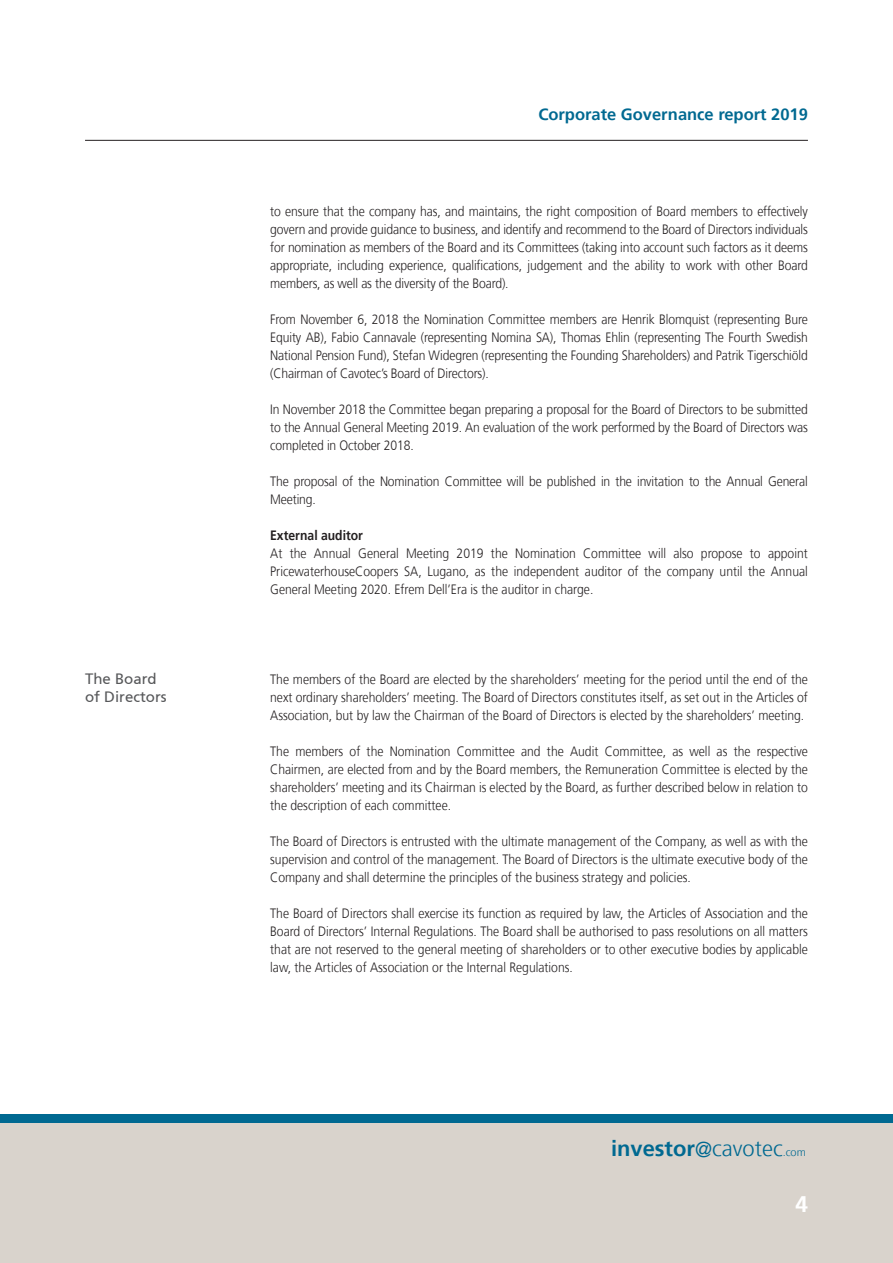
<style>
.page{position:relative;width:893px;height:1263px;background:#fff}
.page>*{position:absolute;margin:0;border:0;box-sizing:border-box;transform-origin:0 0}
.t1{font:700 22.5px "Frutiger 65";color:#fff}
.t2{font:700 21.9px "Frutiger 65";color:#006991}
.t3{font:700 16.5px "Frutiger 65";color:#006991}
.t4{font:15px "Frutiger 55 Roman";color:#57585a}
.t5{font:300 13.5px/18px "Frutiger";letter-spacing:-.01em;color:#231f20;text-align:justify;scale:.9 1}
.t6{font:700 13.5px "Frutiger 65";color:#231f20;scale:.9 1}
.s1{font-family:"Frutiger";font-weight:300;font-size:21.45px}
.s2{font-family:"Frutiger";font-weight:300}
.s3{font-family:"Frutiger";font-weight:300;font-size:10.95px}
</style>
<div class="page">
<div style="left:0;top:1114px;width:893px;height:149px;background:#d9d3cc"></div>
<div style="left:0;top:1114px;width:893px;height:9px;background:#006991"></div>
<hr style="left:85px;top:140px;width:723px;height:1px;background:#231f20">
<p class="t4" style="left:85px;top:670px;width:73px">The Board</p>
<p class="t4" style="left:85px;top:688px;width:83px">of Directors</p>
<p class="t3" style="left:538px;top:105px;width:271px">Corporate Governance report 2019</p>
<p class="t5" style="left:270px;top:203px;width:599px">to ensure that the company has, and maintains, the right composition of Board members to effectively govern and provide guidance to business, and identify and recommend to the Board of Directors individuals for nomination as members of the Board and its Committees (taking into account such factors as it deems appropriate, including experience, qualifications, judgement and the ability to work with other Board members, as well as the diversity of the Board).</p>
<p class="t5" style="left:270px;top:311px;width:599px">From November 6, 2018 the Nomination Committee members are Henrik Blomquist (representing Bure Equity AB), Fabio Cannavale (representing Nomina SA), Thomas Ehlin (representing The Fourth Swedish National Pension Fund), Stefan Widegren (representing the Founding Shareholders) and Patrik Tigerschiöld (Chairman of Cavotec’s Board of Directors).</p>
<p class="t5" style="left:270px;top:401px;width:599px">In November 2018 the Committee began preparing a proposal for the Board of Directors to be submitted to the Annual General Meeting 2019. An evaluation of the work performed by the Board of Directors was completed in October 2018.</p>
<p class="t5" style="left:270px;top:473px;width:599px">The proposal of the Nomination Committee will be published in the invitation to the Annual General<br>Meeting.</p>
<p class="t6" style="left:270px;top:527px;width:105px">External auditor</p>
<p class="t5" style="left:270px;top:545px;width:599px">At the Annual General Meeting 2019 the Nomination Committee will also propose to appoint PricewaterhouseCoopers SA, Lugano, as the independent auditor of the company until the Annual General Meeting 2020. Efrem Dell’Era is the auditor in charge.</p>
<p class="t5" style="left:270px;top:671px;width:599px">The members of the Board are elected by the shareholders’ meeting for the period until the end of the next ordinary shareholders’ meeting. The Board of Directors constitutes itself, as set out in the Articles of Association, but by law the Chairman of the Board of Directors is elected by the shareholders’ meeting.</p>
<p class="t5" style="left:270px;top:743px;width:599px">The members of the Nomination Committee and the Audit Committee, as well as the respective Chairmen, are elected from and by the Board members, the Remuneration Committee is elected by the shareholders’ meeting and its Chairman is elected by the Board, as further described below in relation to the description of each committee.</p>
<p class="t5" style="left:270px;top:833px;width:599px">The Board of Directors is entrusted with the ultimate management of the Company, as well as with the supervision and control of the management. The Board of Directors is the ultimate executive body of the Company and shall determine the principles of the business strategy and policies.</p>
<p class="t5" style="left:270px;top:905px;width:599px">The Board of Directors shall exercise its function as required by law, the Articles of Association and the Board of Directors’ Internal Regulations. The Board shall be authorised to pass resolutions on all matters that are not reserved to the general meeting of shareholders or to other executive bodies by applicable law, the Articles of Association or the Internal Regulations.</p>
<h2 class="t2" style="left:611px;top:1135px;width:196px">investor<span class="s1">@</span><span class="s2">cavotec</span><span class="s3">.com</span></h2>
<h1 class="t1" style="left:795px;top:1191px;width:14px">4</h1>
</div>
